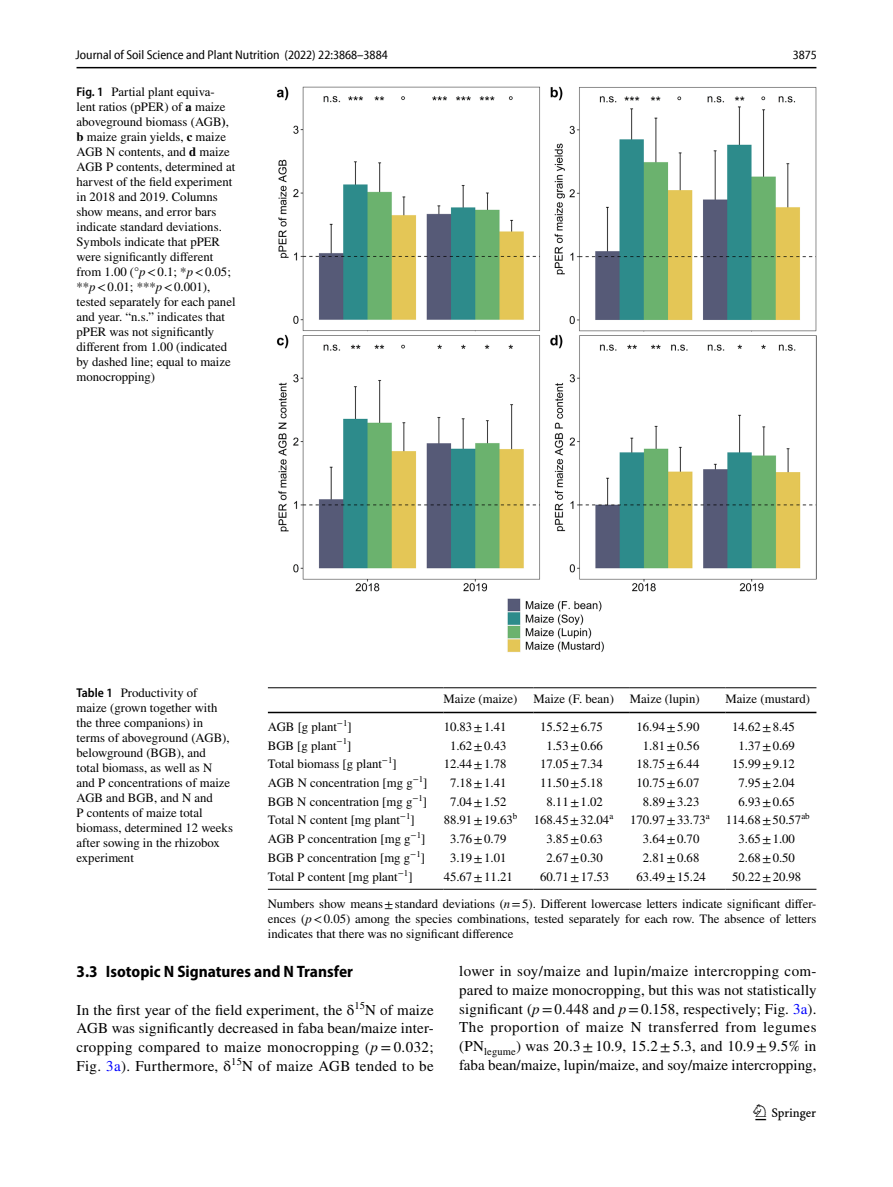
<style>
.page{position:relative;width:893px;height:1187px;background:#fff}
.page>*{position:absolute;margin:0;border:0;box-sizing:border-box;transform-origin:0 0}
.t1{font:22.5px "Springnew Regular 3";color:#000}
.t2{font:700 semi-condensed 16.5px "Myriad Pro";color:#000}
.t3{font:15px/18.8px "STIX";letter-spacing:.015em;color:#000;text-align:justify}
.t4{font:12.75px/15px "STIX";color:#000}
.t5{font:semi-condensed 12.75px "Myriad Pro Unic";color:#000}
.s1{font-family:"Myriad Pro";font-weight:600;font-stretch:semi-condensed}
.s2{font-weight:700}
.s3{font-style:italic}
.s4{color:#00f}
</style>
<div class="page">
<hr style="left:77px;top:67px;width:739px;height:1px;background:#000">
<img style="left:276px;top:87px;width:540px;height:565px">
<hr style="left:268px;top:687px;width:175px;height:1px;background:#000">
<hr style="left:268px;top:711px;width:175px;height:2px;background:#000">
<hr style="left:443px;top:687px;width:90px;height:1px;background:#000">
<hr style="left:443px;top:711px;width:90px;height:2px;background:#000">
<hr style="left:533px;top:687px;width:97px;height:1px;background:#000">
<hr style="left:533px;top:711px;width:97px;height:2px;background:#000">
<hr style="left:630px;top:687px;width:95px;height:1px;background:#000">
<hr style="left:630px;top:711px;width:95px;height:2px;background:#000">
<hr style="left:725px;top:687px;width:91px;height:1px;background:#000">
<hr style="left:725px;top:711px;width:91px;height:2px;background:#000">
<hr style="left:268px;top:888px;width:175px;height:1px;background:#000">
<hr style="left:443px;top:888px;width:90px;height:1px;background:#000">
<hr style="left:533px;top:888px;width:97px;height:1px;background:#000">
<hr style="left:630px;top:888px;width:95px;height:1px;background:#000">
<hr style="left:725px;top:888px;width:91px;height:1px;background:#000">
<p class="t5" style="left:76px;top:50px;width:314px">Journal of Soil Science and Plant Nutrition (2022) 22:3868–3884</p>
<p class="t5" style="left:793px;top:50px;width:26px">3875</p>
<p class="t4" style="left:77px;top:85px;width:161px"><span class="s1">Fig. 1</span> Partial plant equiva&shy;lent ratios (pPER) of <span class="s2">a</span> maize aboveground biomass (AGB<span class="s2">)</span>, <span class="s2">b</span> maize grain yields, <span class="s2">c</span> maize<br>AGB N contents, and <span class="s2">d</span> maize<br>AGB P contents, determined at harvest of the field experiment in 2018 and 2019. Columns show means, and error bars indicate standard deviations.<br>Symbols indicate that pPER were significantly different from 1.00 (°<span class="s3">p</span>&lt;0.1; *<span class="s3">p</span>&lt;0.05; **<span class="s3">p</span>&lt;0.01; ***<span class="s3">p</span>&lt;0.001), tested separately for each panel and year. “n.s.” indicates that pPER was not significantly different from 1.00 (indicated by dashed line; equal to maize monocropping)</p>
<p class="t4" style="left:77px;top:686px;width:158px"><span class="s1">Table 1</span> Productivity of<br>maize (grown together with the three companions) in terms of aboveground (AGB), belowground (BGB), and<br>total biomass, as well as N and P concentrations of maize<br>AGB and BGB, and N and<br>P contents of maize total biomass, determined 12 weeks after sowing in the rhizobox experiment</p>
<p class="t4" style="left:443px;top:691px;width:75px">Maize (maize)</p>
<p class="t4" style="left:533px;top:691px;width:82px">Maize (F. bean)</p>
<p class="t4" style="left:630px;top:691px;width:71px">Maize (lupin)</p>
<p class="t4" style="left:725px;top:691px;width:86px">Maize (mustard)</p>
<p class="t4" style="left:268px;top:719px;width:85px">AGB [g plant<sup>−1</sup>]</p>
<p class="t4" style="left:444px;top:719px;width:64px">10.83±1.41</p>
<p class="t4" style="left:540px;top:719px;width:64px">15.52±6.75</p>
<p class="t4" style="left:636px;top:719px;width:64px">16.94±5.90</p>
<p class="t4" style="left:732px;top:719px;width:64px">14.62±8.45</p>
<p class="t4" style="left:268px;top:738px;width:85px">BGB [g plant<sup>−1</sup>]</p>
<p class="t4" style="left:450px;top:738px;width:58px">1.62±0.43</p>
<p class="t4" style="left:546px;top:738px;width:58px">1.53±0.66</p>
<p class="t4" style="left:643px;top:738px;width:58px">1.81±0.56</p>
<p class="t4" style="left:738px;top:738px;width:58px">1.37±0.69</p>
<p class="t4" style="left:268px;top:757px;width:130px">Total biomass [g plant<sup>−1</sup>]</p>
<p class="t4" style="left:444px;top:757px;width:64px">12.44±1.78</p>
<p class="t4" style="left:540px;top:757px;width:64px">17.05±7.34</p>
<p class="t4" style="left:636px;top:757px;width:64px">18.75±6.44</p>
<p class="t4" style="left:732px;top:757px;width:64px">15.99±9.12</p>
<p class="t4" style="left:268px;top:776px;width:161px">AGB N concentration [mg g<sup>−1</sup>]</p>
<p class="t4" style="left:450px;top:776px;width:58px">7.18±1.41</p>
<p class="t4" style="left:540px;top:776px;width:64px">11.50±5.18</p>
<p class="t4" style="left:636px;top:776px;width:64px">10.75±6.07</p>
<p class="t4" style="left:738px;top:776px;width:58px">7.95±2.04</p>
<p class="t4" style="left:268px;top:794px;width:161px">BGB N concentration [mg g<sup>−1</sup>]</p>
<p class="t4" style="left:450px;top:794px;width:58px">7.04±1.52</p>
<p class="t4" style="left:546px;top:794px;width:58px">8.11±1.02</p>
<p class="t4" style="left:643px;top:794px;width:58px">8.89±3.23</p>
<p class="t4" style="left:738px;top:794px;width:58px">6.93±0.65</p>
<p class="t4" style="left:268px;top:813px;width:148px">Total N content [mg plant<sup>−1</sup>]</p>
<p class="t4" style="left:444px;top:813px;width:75px">88.91±19.63<sup>b</sup></p>
<p class="t4" style="left:534px;top:813px;width:81px">168.45±32.04<sup>a</sup></p>
<p class="t4" style="left:630px;top:813px;width:81px">170.97±33.73<sup>a</sup></p>
<p class="t4" style="left:726px;top:813px;width:86px">114.68±50.57<sup>ab</sup></p>
<p class="t4" style="left:268px;top:832px;width:159px">AGB P concentration [mg g<sup>−1</sup>]</p>
<p class="t4" style="left:450px;top:832px;width:58px">3.76±0.79</p>
<p class="t4" style="left:546px;top:832px;width:58px">3.85±0.63</p>
<p class="t4" style="left:643px;top:832px;width:58px">3.64±0.70</p>
<p class="t4" style="left:738px;top:832px;width:58px">3.65±1.00</p>
<p class="t4" style="left:268px;top:850px;width:159px">BGB P concentration [mg g<sup>−1</sup>]</p>
<p class="t4" style="left:450px;top:850px;width:58px">3.19±1.01</p>
<p class="t4" style="left:546px;top:850px;width:58px">2.67±0.30</p>
<p class="t4" style="left:643px;top:850px;width:58px">2.81±0.68</p>
<p class="t4" style="left:738px;top:850px;width:58px">2.68±0.50</p>
<p class="t4" style="left:268px;top:869px;width:146px">Total P content [mg plant<sup>−1</sup>]</p>
<p class="t4" style="left:444px;top:869px;width:71px">45.67±11.21</p>
<p class="t4" style="left:540px;top:869px;width:71px">60.71±17.53</p>
<p class="t4" style="left:636px;top:869px;width:71px">63.49±15.24</p>
<p class="t4" style="left:732px;top:869px;width:71px">50.22±20.98</p>
<p class="t4" style="left:268px;top:897px;width:550px;text-align:justify">Numbers show means±standard deviations (<span class="s3">n</span>=5). Different lowercase letters indicate significant differ&shy;ences (<span class="s3">p</span>&lt;0.05) among the species combinations, tested separately for each row. The absence of letters indicates that there was no significant difference</p>
<p class="t2" style="left:77px;top:962px;width:278px">3.3 Isotopic N Signatures and N Transfer</p>
<p class="t3" style="left:77px;top:1001px;width:359px">In the first year of the field experiment, the δ<sup>15</sup>N of maize AGB was significantly decreased in faba bean/maize inter&shy;cropping compared to maize monocropping (<span class="s3">p</span> = 0.032; Fig. <span class="s4">3a</span>). Furthermore, δ<sup>15</sup>N of maize AGB tended to be</p>
<p class="t3" style="left:459px;top:962px;width:359px">lower in soy/maize and lupin/maize intercropping com&shy;pared to maize monocropping, but this was not statistically significant (<span class="s3">p</span>=0.448 and <span class="s3">p</span>=0.158, respectively; Fig. <span class="s4">3a</span>).<br>The proportion of maize N transferred from legumes (PN<sub>legume</sub>) was 20.3±10.9, 15.2±5.3, and 10.9±9.5% in faba bean/maize, lupin/maize, and soy/maize intercropping,</p>
<h1 class="t1" style="left:755px;top:1104px;width:62px">1 3</h1>
</div>
